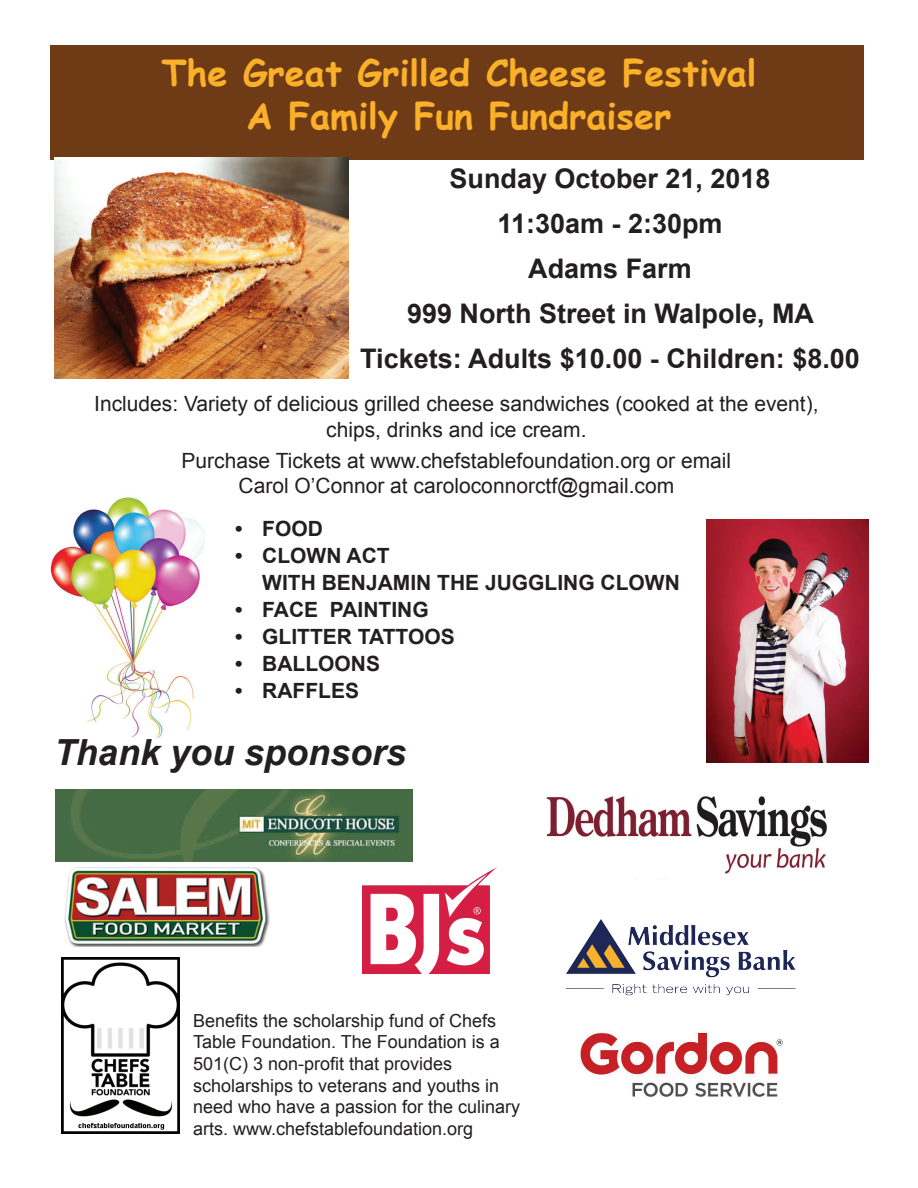
<style>
.page{position:relative;width:918px;height:1188px;background:#fff}
.page>*{position:absolute;margin:0;border:0;box-sizing:border-box;transform-origin:0 0}
.t1{font:700 36px/43.2px "Comic Sans MS";color:#fbb02a;text-align:center}
.t2{font:italic 700 36px "Arial";color:#231f20}
.t3{font:700 27px/45px "Arial";color:#231f20;text-align:center}
.t4{font:21px/25.2px "Arial";color:#231f20;text-align:center}
.t5{font:700 21px/27px "Arial";color:#231f20}
.t6{font:18px/21.6px "Arial";color:#231f20}
</style>
<div class="page">
<div style="left:50px;top:45px;width:814px;height:114px;background:#6e3b16"></div>
<img style="left:50px;top:497px;width:155px;height:242px">
<img style="left:706px;top:520px;width:162px;height:243px">
<img style="left:61px;top:957px;width:118px;height:177px">
<img style="left:362px;top:868px;width:134px;height:106px">
<img style="left:579px;top:1030px;width:204px;height:67px">
<img style="left:546px;top:796px;width:281px;height:84px">
<img style="left:54px;top:158px;width:294px;height:221px">
<img style="left:64px;top:868px;width:206px;height:79px">
<img style="left:55px;top:789px;width:358px;height:73px">
<img style="left:566px;top:919px;width:230px;height:77px">
<h1 class="t1" style="left:161px;top:50px;width:597px">The Great Grilled Cheese Festival<br>A Family Fun Fundraiser</h1>
<h2 class="t3" style="left:360px;top:157px;width:501px">SUNDAY OCTOBER 21, 2018<br>11:30AM - 2:30PM<br>ADAMS FARM<br>999 NORTH STREET IN WALPOLE, MA<br>TICKETS: ADULTS $10.00 - CHILDREN: $8.00</h2>
<p class="t4" style="left:94px;top:392px;width:726px">Includes: Variety of delicious grilled cheese sandwiches (cooked at the event), chips, drinks and ice cream.</p>
<p class="t4" style="left:182px;top:448px;width:551px">Purchase Tickets at www.chefstablefoundation.org or email<br>Carol O’Connor at caroloconnorctf@gmail.com</p>
<p class="t5" style="left:235px;top:516px;width:89px">• FOOD</p>
<p class="t5" style="left:235px;top:543px;width:73px">• CLOWN</p>
<p class="t5" style="left:262px;top:543px;width:384px;text-indent:84px">ACT<br>WITH BENJAMIN THE JUGGLING CLOWN</p>
<p class="t5" style="left:235px;top:597px;width:195px">• FACE PAINTING</p>
<p class="t5" style="left:235px;top:624px;width:150px">• GLITTER TATTOOS</p>
<p class="t5" style="left:235px;top:651px;width:99px">• BALLOONS</p>
<p class="t5" style="left:235px;top:678px;width:42px">• RAFF</p>
<p class="t5" style="left:318px;top:678px;width:40px">LES</p>
<h1 class="t2" style="left:54px;top:728px;width:354px">Thank you sponsors</h1>
<p class="t6" style="left:193px;top:1010px;width:329px">Benefits the scholarship fund of Chefs Table Foundation. The Foundation is a 501(C) 3 non-profit that provides scholarships to veterans and youths in need who have a passion for the culinary arts. www.chefstablefoundation.org</p>
</div>
